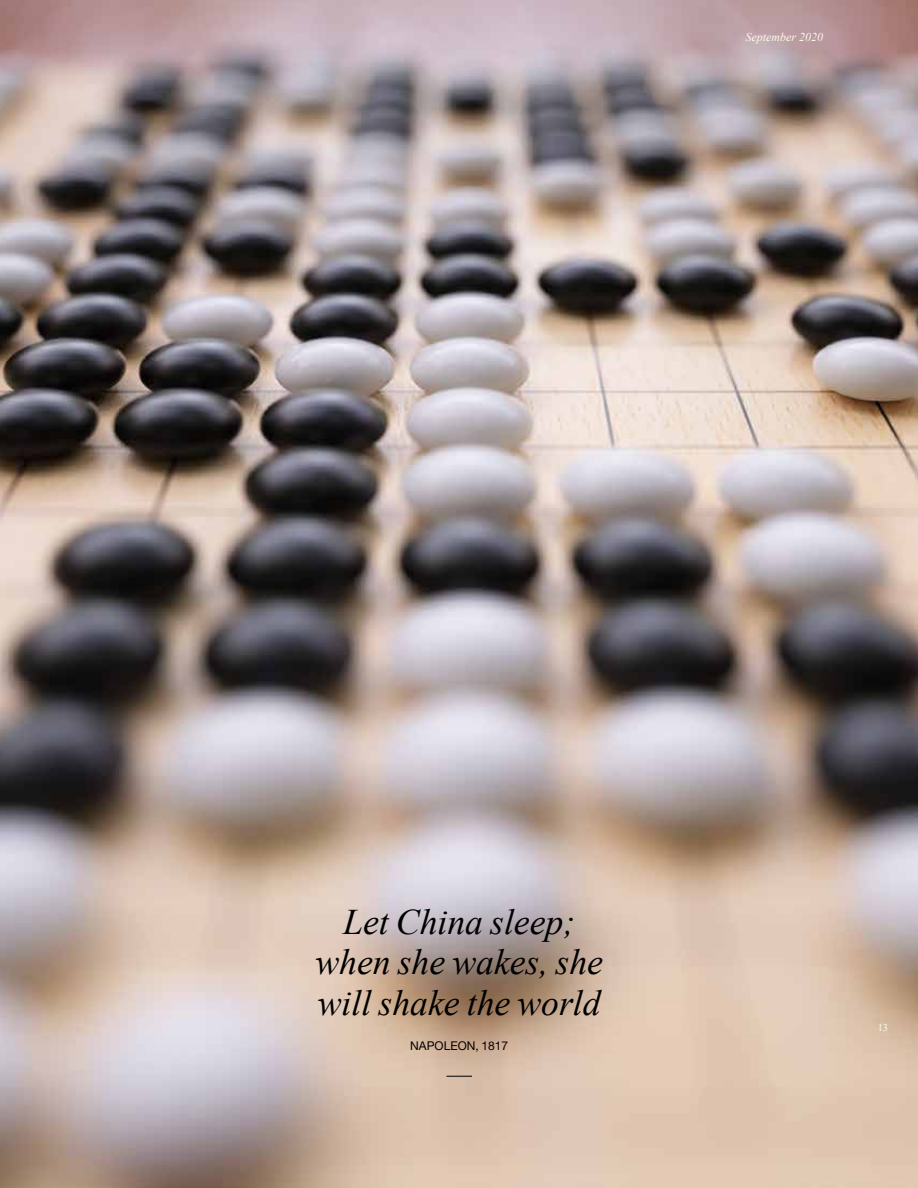
<style>
.page{position:relative;width:918px;height:1188px;background:#fff}
.page>*{position:absolute;margin:0;border:0;box-sizing:border-box;transform-origin:0 0}
.t1{font:italic 36px/40.5px "Times New Roman";color:#000;text-align:center}
.t2{font:12px "Helvetica Neue LT";color:#000}
.t3{font:italic 12px "Times New Roman";color:#fffaea}
.t4{font:10.5px "Times New Roman";color:#fffaea}
</style>
<div class="page">
<img style="left:0;top:0;width:918px;height:1188px">
<svg style="left:446px;top:1076px;width:26px;height:1px"></svg>
<p class="t3" style="left:746px;top:29px;width:79px">September 2020</p>
<p class="t1" style="left:315px;top:901px;width:289px">Let China sleep; when she wakes, she will shake the world</p>
<p class="t2" style="left:410px;top:1039px;width:99px">NAPOLEON, 1817</p>
<p class="t4" style="left:878px;top:1020px;width:12px">13</p>
</div>
